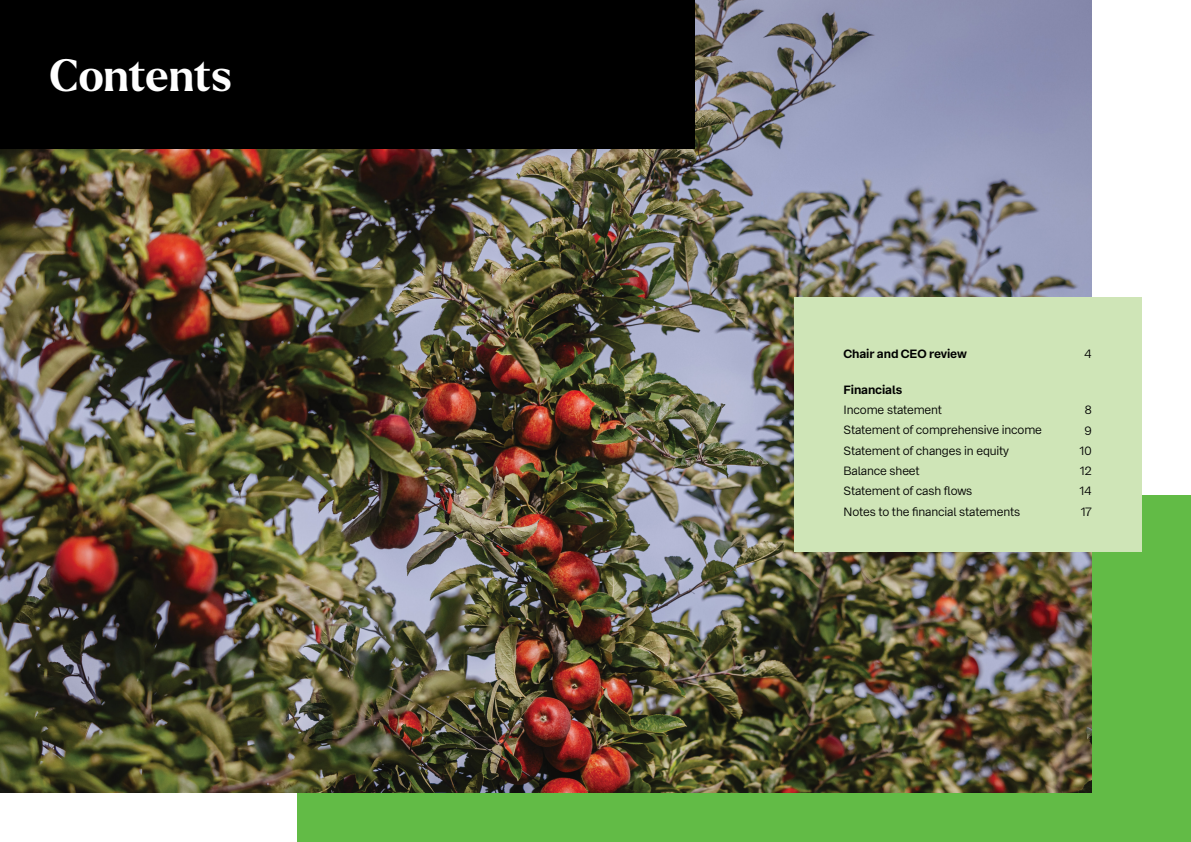
<style>
.page{position:relative;width:1191px;height:842px;background:#fff}
.page>*{position:absolute;margin:0;border:0;box-sizing:border-box;transform-origin:0 0}
.t1{font:700 44px "Larken";letter-spacing:-.005em;color:#fff}
.t2{font:12px/20.3px "Bay Wa Sans App";letter-spacing:-.01em;color:#000}
.t3{font:700 12px "Bay Wa Sans App";letter-spacing:-.01em;color:#000}
</style>
<div class="page">
<div style="left:298px;top:495px;width:893px;height:347px;background:#62bb46"></div>
<img style="left:0;top:0;width:1091px;height:792px">
<div style="left:794px;top:297px;width:347px;height:254px;background:#cfe5b7"></div>
<div style="left:0;top:0;width:694px;height:149px;background:#000"></div>
<h1 class="t1" style="left:50px;top:46px;width:184px">Contents</h1>
<p class="t3" style="left:843px;top:346px;width:125px">Chair and CEO review</p>
<p class="t3" style="left:843px;top:382px;width:60px">Financials</p>
<p class="t2" style="left:843px;top:400px;width:200px">Income statement<br>Statement of comprehensive income<br>Statement of changes in equity<br>Balance sheet<br>Statement of cash flows<br>Notes to the financial statements</p>
<p class="t2" style="left:1084px;top:344px;width:9px">4</p>
<p class="t2" style="left:1079px;top:400px;width:14px;text-align:center">8<br>9<br>10<br>12<br>14<br>17</p>
</div>
